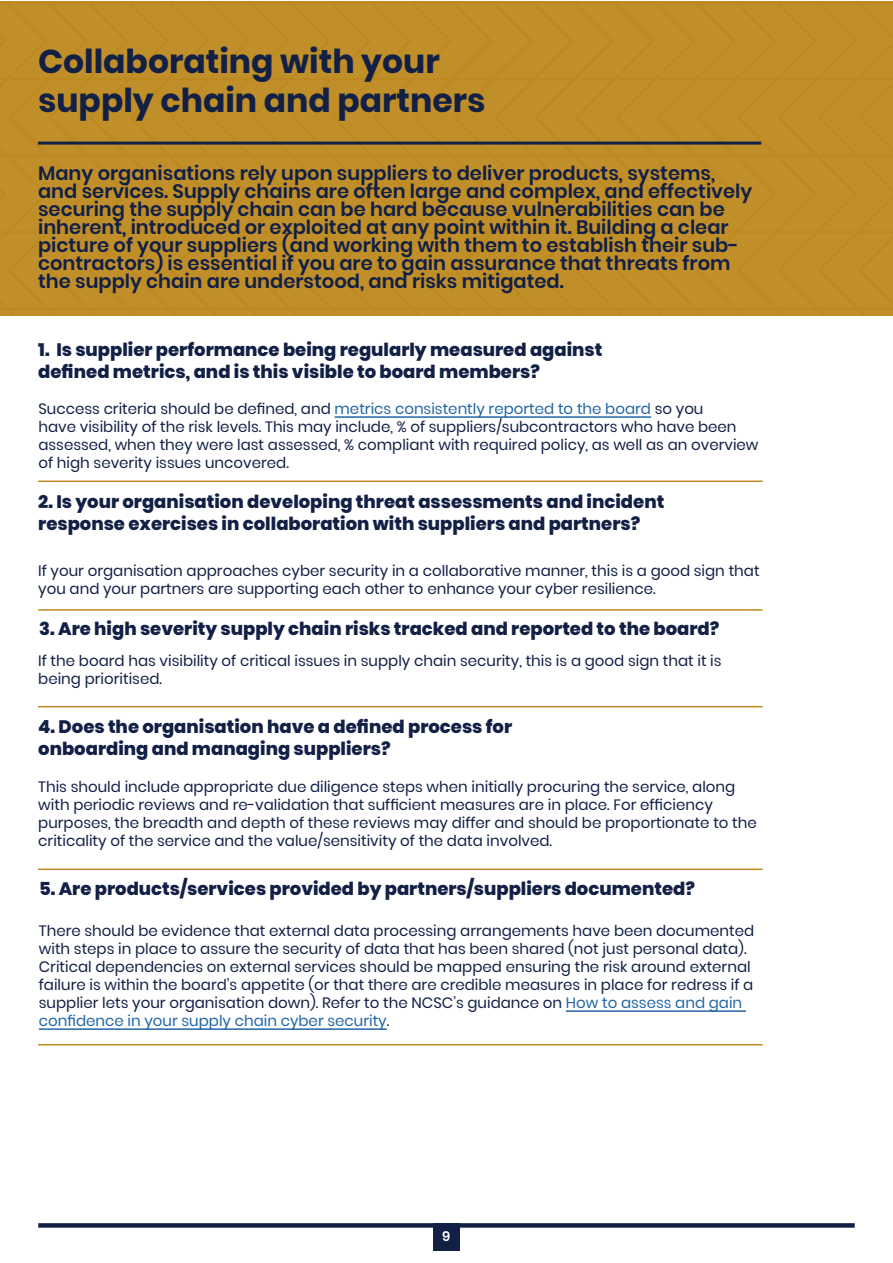
<style>
.page{position:relative;width:893px;height:1263px;background:#fff}
.page>*{position:absolute;margin:0;border:0;box-sizing:border-box;transform-origin:0 0}
.t1{font:700 33px/39.6px "Poppins";color:#122046}
.Body{font:600 19.5px/18px "Poppins";color:#122046}
.t2{font:800 18px/21.6px "Poppins";color:#122046}
.Body-2{font:15px/18px "Poppins";color:#122046}
.t3{font:600 13.5px "Poppins";color:#fff}
.s1{color:#2266a4}
</style>
<div class="page">
<div style="left:38px;top:1223px;width:817px;height:5px;background:#122046"></div>
<div style="left:433px;top:1223px;width:27px;height:28px;background:#122046"></div>
<hr style="left:566px;top:1010px;width:180px;height:2px;background:#2266a4">
<hr style="left:39px;top:1028px;width:348px;height:2px;background:#2266a4">
<svg style="left:0;top:1px;width:893px;height:314px;background:#c08e28"></svg>
<hr style="left:38px;top:480px;width:724px;height:2px;background:#be8a20">
<hr style="left:38px;top:706px;width:724px;height:1px;background:#be8a20">
<hr style="left:38px;top:868px;width:724px;height:2px;background:#be8a20">
<hr style="left:38px;top:1044px;width:724px;height:1px;background:#be8a20">
<hr style="left:38px;top:142px;width:723px;height:3px;background:#102145">
<hr style="left:335px;top:416px;width:316px;height:2px;background:#2266a4">
<hr style="left:38px;top:609px;width:724px;height:2px;background:#be8a20">
<p class="t1" style="left:38px;top:41px;width:449px">Collaborating with your supply chain and partners</p>
<p class="Body" style="left:38px;top:164px;width:716px">Many organisations rely upon suppliers to deliver products, systems, and services. Supply chains are often large and complex, and effectively securing the supply chain can be hard because vulnerabilities can be inherent, introduced or exploited at any point within it. Building a clear picture of your suppliers (and working with them to establish their sub&shy;contractors) is essential if you are to gain assurance that threats from the supply chain are understood, and risks mitigated.</p>
<p class="t2" style="left:38px;top:339px;width:566px">1. Is supplier performance being regularly measured against defined metrics, and is this visible to board members?</p>
<p class="Body-2" style="left:38px;top:400px;width:722px">Success criteria should be defined, and <span class="s1">metrics consistently reported to the board</span> so you<br>have visibility of the risk levels. This may include, % of suppliers/subcontractors who have been assessed, when they were last assessed, % compliant with required policy, as well as an overview of high severity issues uncovered.</p>
<p class="t2" style="left:38px;top:491px;width:628px">2. Is your organisation developing threat assessments and incident response exercises in collaboration with suppliers and partners?</p>
<p class="Body-2" style="left:38px;top:562px;width:723px">If your organisation approaches cyber security in a collaborative manner, this is a good sign that you and your partners are supporting each other to enhance your cyber resilience.</p>
<p class="t2" style="left:39px;top:618px;width:682px">3. Are high severity supply chain risks tracked and reported to the board?</p>
<p class="Body-2" style="left:38px;top:652px;width:685px">If the board has visibility of critical issues in supply chain security, this is a good sign that it is being prioritised.</p>
<p class="t2" style="left:38px;top:716px;width:475px">4. Does the organisation have a defined process for onboarding and managing suppliers?</p>
<p class="Body-2" style="left:38px;top:778px;width:720px">This should include appropriate due diligence steps when initially procuring the service, along with periodic reviews and re-validation that sufficient measures are in place. For efficiency purposes, the breadth and depth of these reviews may differ and should be proportionate to the criticality of the service and the value/sensitivity of the data involved.</p>
<p class="t2" style="left:39px;top:878px;width:657px">5. Are products/services provided by partners/suppliers documented?</p>
<p class="Body-2" style="left:39px;top:922px;width:717px">There should be evidence that external data processing arrangements have been documented with steps in place to assure the security of data that has been shared (not just personal data).<br>Critical dependencies on external services should be mapped ensuring the risk around external failure is within the board’s appetite (or that there are credible measures in place for redress if a supplier lets your organisation down). Refer to the NCSC’s guidance on <span class="s1">How to assess and gain confidence in your supply chain cyber security</span>.</p>
<p class="t3" style="left:442px;top:1229px;width:10px">9</p>
</div>
